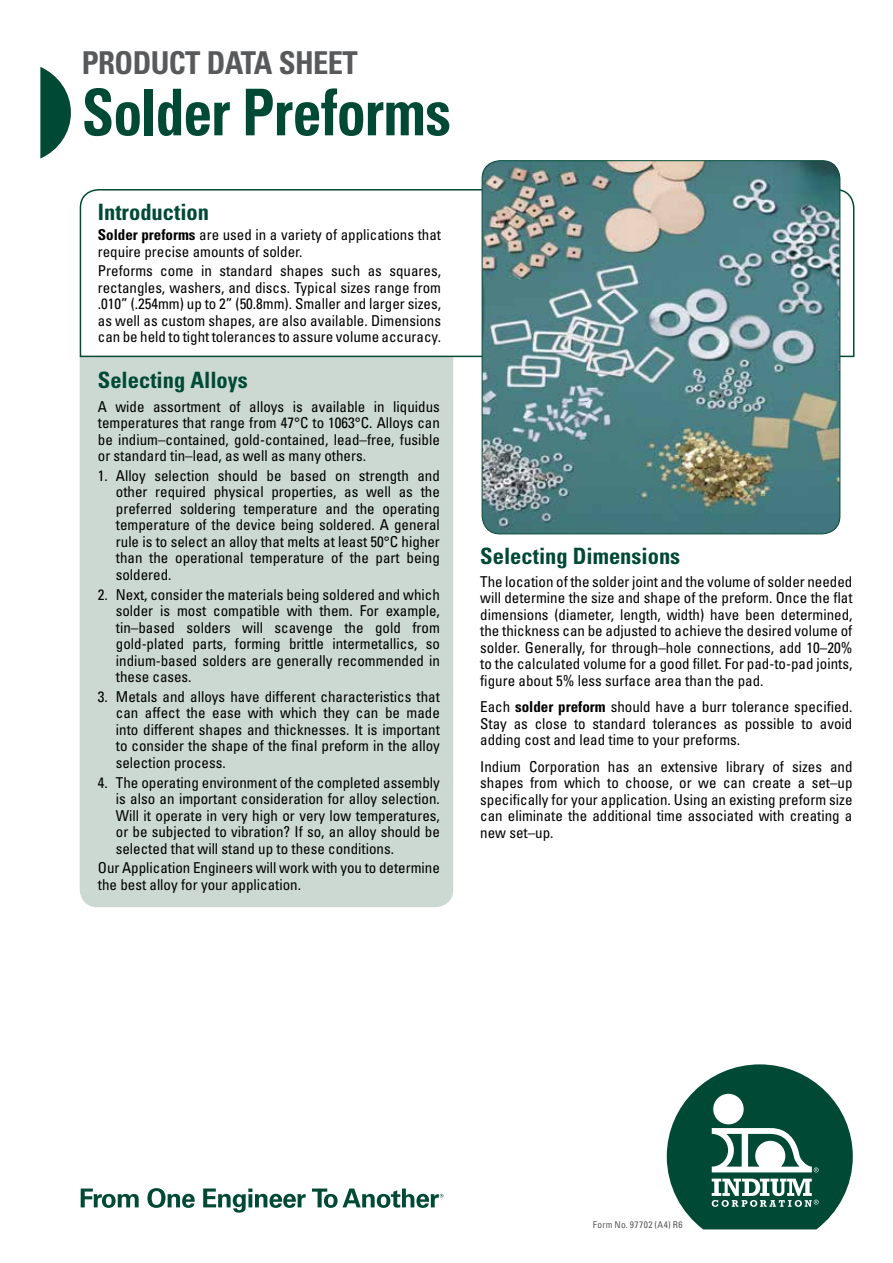
<style>
.page{position:relative;width:893px;height:1263px;background:#fff}
.page>*{position:absolute;margin:0;border:0;box-sizing:border-box;transform-origin:0 0}
.t1{font:700 condensed 64.5px "Univers LT Std";letter-spacing:-.015em;color:#004934;scale:.9 1}
.t2{font:700 condensed 31.5px "Univers LT Std";letter-spacing:-.02em;color:#58595b}
.t3{font:700 condensed 22.5px "Univers LT Std";color:#004934}
.t4{font:condensed 15px/16.5px "Univers LT Std";color:#000;text-align:justify}
.t5{font:condensed 9.45px "Univers LT Std";letter-spacing:.045em;color:#58595b}
.s1{font-weight:700}
</style>
<div class="page">
<svg style="left:40px;top:67px;width:31px;height:92px"></svg>
<svg style="left:667px;top:1064px;width:186px;height:165px"></svg>
<div style="left:713px;top:1094px;width:31px;height:30px;background:#fff;border-radius:50%"></div>
<svg style="left:312px;top:1188px;width:131px;height:20px"></svg>
<svg style="left:81px;top:1188px;width:225px;height:24px"></svg>
<div style="left:80px;top:358px;width:373px;height:549px;background:#cbd9d2"></div>
<svg style="left:79px;top:188px;width:776px;height:170px"></svg>
<img style="left:482px;top:161px;width:358px;height:373px">
<div style="left:482px;top:160px;width:358px;height:374px;border:1px solid #004934;border-radius:18px"></div>
<h2 class="t2" style="left:82px;top:43px;width:277px">PRODUCT DATA SHEET</h2>
<h1 class="t1" style="left:82px;top:73px;width:412px">Solder Preforms</h1>
<h3 class="t3" style="left:98px;top:198px;width:113px">Introduction</h3>
<p class="t4" style="left:98px;top:226px;width:345px"><span class="s1">Solder preforms</span> are used in a variety of applications that require precise amounts of solder.</p>
<p class="t4" style="left:98px;top:262px;width:345px">Preforms come in standard shapes such as squares, rectangles, washers, and discs. Typical sizes range from .010” (.254mm) up to 2” (50.8mm). Smaller and larger sizes, as well as custom shapes, are also available. Dimensions can be held to tight tolerances to assure volume accuracy.</p>
<h3 class="t3" style="left:98px;top:366px;width:152px">Selecting Alloys</h3>
<p class="t4" style="left:98px;top:398px;width:344px">A wide assortment of alloys is available in liquidus temperatures that range from 47°C to 1063°C. Alloys can be indium–contained, gold-contained, lead–free, fusible or standard tin–lead, as well as many others.</p>
<p class="t4" style="left:116px;top:467px;width:326px;text-indent:-18px">1. Alloy selection should be based on strength and other required physical properties, as well as the preferred soldering temperature and the operating temperature of the device being soldered. A general rule is to select an alloy that melts at least 50°C higher than the operational temperature of the part being soldered.</p>
<p class="t4" style="left:116px;top:586px;width:326px;text-indent:-18px">2. Next, consider the materials being soldered and which solder is most compatible with them. For example, tin–based solders will scavenge the gold from gold-plated parts, forming brittle intermetallics, so indium-based solders are generally recommended in these cases.</p>
<p class="t4" style="left:116px;top:688px;width:326px;text-indent:-18px">3. Metals and alloys have different characteristics that can affect the ease with which they can be made into different shapes and thicknesses. It is important to consider the shape of the final preform in the alloy selection process.</p>
<p class="t4" style="left:116px;top:774px;width:326px;text-indent:-18px">4. The operating environment of the completed assembly is also an important consideration for alloy selection.<br>Will it operate in very high or very low temperatures, or be subjected to vibration? If so, an alloy should be selected that will stand up to these conditions.</p>
<p class="t4" style="left:98px;top:859px;width:344px">Our Application Engineers will work with you to determine the best alloy for your application.</p>
<h3 class="t3" style="left:480px;top:542px;width:202px">Selecting Dimensions</h3>
<p class="t4" style="left:480px;top:573px;width:374px">The location of the solder joint and the volume of solder needed will determine the size and shape of the preform. Once the flat dimensions (diameter, length, width) have been determined, the thickness can be adjusted to achieve the desired volume of solder. Generally, for through–hole connections, add 10–20% to the calculated volume for a good fillet. For pad-to-pad joints, figure about 5% less surface area than the pad.</p>
<p class="t4" style="left:480px;top:698px;width:374px">Each <span class="s1">solder preform</span> should have a burr tolerance specified.<br>Stay as close to standard tolerances as possible to avoid adding cost and lead time to your preforms.</p>
<p class="t4" style="left:480px;top:758px;width:374px">Indium Corporation has an extensive library of sizes and shapes from which to choose, or we can create a set–up specifically for your application. Using an existing preform size can eliminate the additional time associated with creating a new set–up.</p>
<p class="t5" style="left:593px;top:1219px;width:91px">Form No. 97702 (A4) R6</p>
</div>
